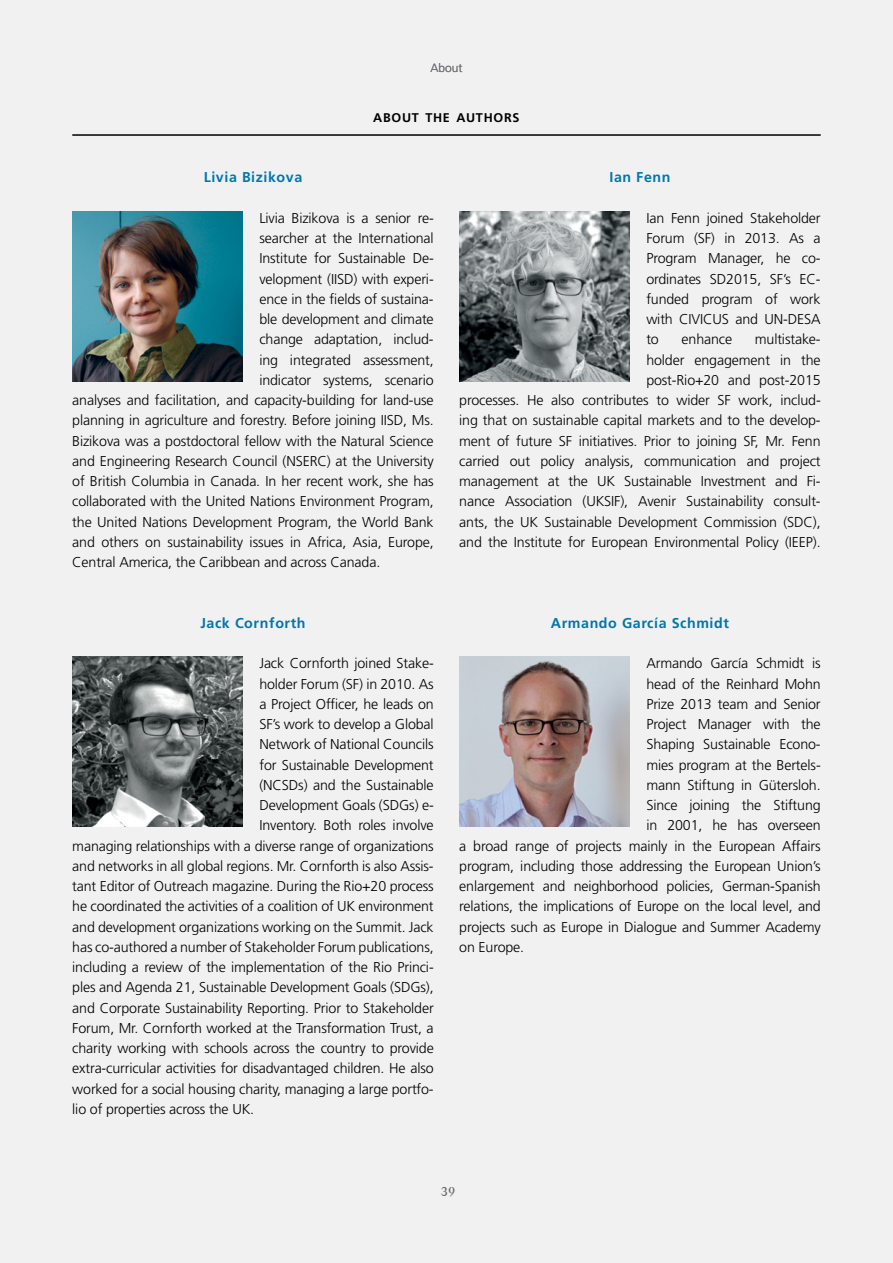
<style>
.page{position:relative;width:893px;height:1263px;background:#f1f1f2}
.page>*{position:absolute;margin:0;border:0;box-sizing:border-box;transform-origin:0 0}
.t1{font:300 14.25px/20.2px "Frutiger LT Std";letter-spacing:-.01em;color:#000;text-align:justify}
.t2{font:700 14.25px "Frutiger LT Std";letter-spacing:.04em;color:#0077b0}
.t3{font:600 13.5px "Corporate A";color:#6d6e71}
.t4{font:700 12.6px "Frutiger LT Std";letter-spacing:.055em;color:#000}
.t5{font:300 12px "Frutiger LT Std";color:#6d6e71}
</style>
<div class="page">
<img style="left:459px;top:211px;width:170px;height:170px">
<hr style="left:72px;top:134px;width:749px;height:2px;background:#000">
<img style="left:72px;top:211px;width:170px;height:170px">
<img style="left:459px;top:657px;width:170px;height:170px">
<img style="left:72px;top:657px;width:170px;height:170px">
<p class="t5" style="left:430px;top:61px;width:34px">About</p>
<p class="t4" style="left:373px;top:110px;width:148px">ABOUT THE AUTHORS</p>
<p class="t2" style="left:204px;top:169px;width:100px">Livia Bizikova</p>
<p class="t1" style="left:259px;top:208px;width:176px">Livia Bizikova is a senior re-</p>
<p class="t1" style="left:259px;top:228px;width:176px">searcher at the International</p>
<p class="t1" style="left:259px;top:248px;width:176px">Institute for Sustainable De-</p>
<p class="t1" style="left:259px;top:269px;width:176px">velopment (IISD) with experi-</p>
<p class="t1" style="left:259px;top:289px;width:176px">ence in the fields of sustaina-</p>
<p class="t1" style="left:259px;top:309px;width:176px">ble development and climate</p>
<p class="t1" style="left:259px;top:329px;width:176px">change adaptation, includ-</p>
<p class="t1" style="left:259px;top:350px;width:176px">ing integrated assessment,</p>
<p class="t1" style="left:259px;top:370px;width:176px">indicator systems, scenario</p>
<p class="t1" style="left:72px;top:390px;width:363px">analyses and facilitation, and capacity-building for land-use</p>
<p class="t1" style="left:72px;top:410px;width:363px">planning in agriculture and forestry. Before joining IISD, Ms.</p>
<p class="t1" style="left:72px;top:431px;width:363px">Bizikova was a postdoctoral fellow with the Natural Science</p>
<p class="t1" style="left:72px;top:451px;width:363px">and Engineering Research Council (NSERC) at the University</p>
<p class="t1" style="left:72px;top:471px;width:363px">of British Columbia in Canada. In her recent work, she has</p>
<p class="t1" style="left:72px;top:491px;width:363px">collaborated with the United Nations Environment Program,</p>
<p class="t1" style="left:72px;top:512px;width:363px">the United Nations Development Program, the World Bank</p>
<p class="t1" style="left:72px;top:532px;width:363px">and others on sustainability issues in Africa, Asia, Europe,</p>
<p class="t1" style="left:72px;top:552px;width:310px">Central America, the Caribbean and across Canada.</p>
<p class="t2" style="left:200px;top:614px;width:107px">Jack Cornforth</p>
<p class="t1" style="left:259px;top:653px;width:176px">Jack Cornforth joined Stake-</p>
<p class="t1" style="left:259px;top:674px;width:176px">holder Forum (SF) in 2010. As</p>
<p class="t1" style="left:259px;top:694px;width:176px">a Project Officer, he leads on</p>
<p class="t1" style="left:259px;top:714px;width:176px">SF’s work to develop a Global</p>
<p class="t1" style="left:259px;top:734px;width:176px">Network of National Councils</p>
<p class="t1" style="left:259px;top:755px;width:176px">for Sustainable Development</p>
<p class="t1" style="left:259px;top:775px;width:176px">(NCSDs) and the Sustainable</p>
<p class="t1" style="left:259px;top:795px;width:176px">Development Goals (SDGs) e-</p>
<p class="t1" style="left:259px;top:815px;width:176px">Inventory. Both roles involve</p>
<p class="t1" style="left:72px;top:836px;width:363px">managing relationships with a diverse range of organizations</p>
<p class="t1" style="left:72px;top:856px;width:363px">and networks in all global regions. Mr. Cornforth is also Assis-</p>
<p class="t1" style="left:72px;top:876px;width:363px">tant Editor of Outreach magazine. During the Rio+20 process</p>
<p class="t1" style="left:72px;top:896px;width:363px">he coordinated the activities of a coalition of UK environment</p>
<p class="t1" style="left:72px;top:917px;width:363px">and development organizations working on the Summit. Jack</p>
<p class="t1" style="left:72px;top:937px;width:363px">has co-authored a number of Stakeholder Forum publications,</p>
<p class="t1" style="left:72px;top:957px;width:363px">including a review of the implementation of the Rio Princi-</p>
<p class="t1" style="left:72px;top:977px;width:363px">ples and Agenda 21, Sustainable Development Goals (SDGs),</p>
<p class="t1" style="left:72px;top:998px;width:363px">and Corporate Sustainability Reporting. Prior to Stakeholder</p>
<p class="t1" style="left:72px;top:1018px;width:363px">Forum, Mr. Cornforth worked at the Transformation Trust, a</p>
<p class="t1" style="left:72px;top:1038px;width:363px">charity working with schools across the country to provide</p>
<p class="t1" style="left:72px;top:1058px;width:363px">extra-curricular activities for disadvantaged children. He also</p>
<p class="t1" style="left:72px;top:1079px;width:363px">worked for a social housing charity, managing a large portfo-</p>
<p class="t1" style="left:72px;top:1099px;width:183px">lio of properties across the UK.</p>
<p class="t2" style="left:609px;top:169px;width:63px">Ian Fenn</p>
<p class="t1" style="left:646px;top:208px;width:176px">Ian Fenn joined Stakeholder Forum (SF) in 2013. As a Program Manager, he co&shy;ordinates SD2015, SF’s EC&shy;funded program of work with CIVICUS and UN-DESA to</p>
<p class="t1" style="left:459px;top:329px;width:363px;text-align:right">multistake-<br>holder engagement in the<br>post-Rio+20 and post-2015<br>processes. He also contributes to wider SF work, includ&shy;ing that on sustainable capital markets and to the develop&shy;ment of future SF initiatives. Prior to joining SF, Mr. Fenn carried out policy analysis, communication and project management at the UK Sustainable Investment and Fi&shy;nance Association (UKSIF), Avenir Sustainability consult&shy;ants, the UK Sustainable Development Commission (SDC), and the Institute for European Environmental Policy (IEEP).</p>
<p class="t1" style="left:682px;top:329px;width:52px">enhance</p>
<p class="t2" style="left:551px;top:614px;width:179px">Armando García Schmidt</p>
<p class="t1" style="left:646px;top:653px;width:176px">Armando García Schmidt is</p>
<p class="t1" style="left:646px;top:674px;width:176px">head of the Reinhard Mohn</p>
<p class="t1" style="left:646px;top:694px;width:176px">Prize 2013 team and Senior</p>
<p class="t1" style="left:646px;top:714px;width:176px">Project Manager with the</p>
<p class="t1" style="left:646px;top:734px;width:176px">Shaping Sustainable Econo-</p>
<p class="t1" style="left:646px;top:755px;width:176px">mies program at the Bertels-</p>
<p class="t1" style="left:646px;top:775px;width:176px">mann Stiftung in Gütersloh.</p>
<p class="t1" style="left:646px;top:795px;width:176px">Since joining the Stiftung</p>
<p class="t1" style="left:646px;top:815px;width:176px">in 2001, he has overseen</p>
<p class="t1" style="left:459px;top:836px;width:363px">a broad range of projects mainly in the European Affairs</p>
<p class="t1" style="left:459px;top:856px;width:363px">program, including those addressing the European Union’s</p>
<p class="t1" style="left:459px;top:876px;width:363px">enlargement and neighborhood policies, German-Spanish</p>
<p class="t1" style="left:459px;top:896px;width:363px">relations, the implications of Europe on the local level, and</p>
<p class="t1" style="left:459px;top:917px;width:363px">projects such as Europe in Dialogue and Summer Academy</p>
<p class="t1" style="left:459px;top:937px;width:66px">on Europe.</p>
<p class="t3" style="left:441px;top:1184px;width:16px">39</p>
</div>
